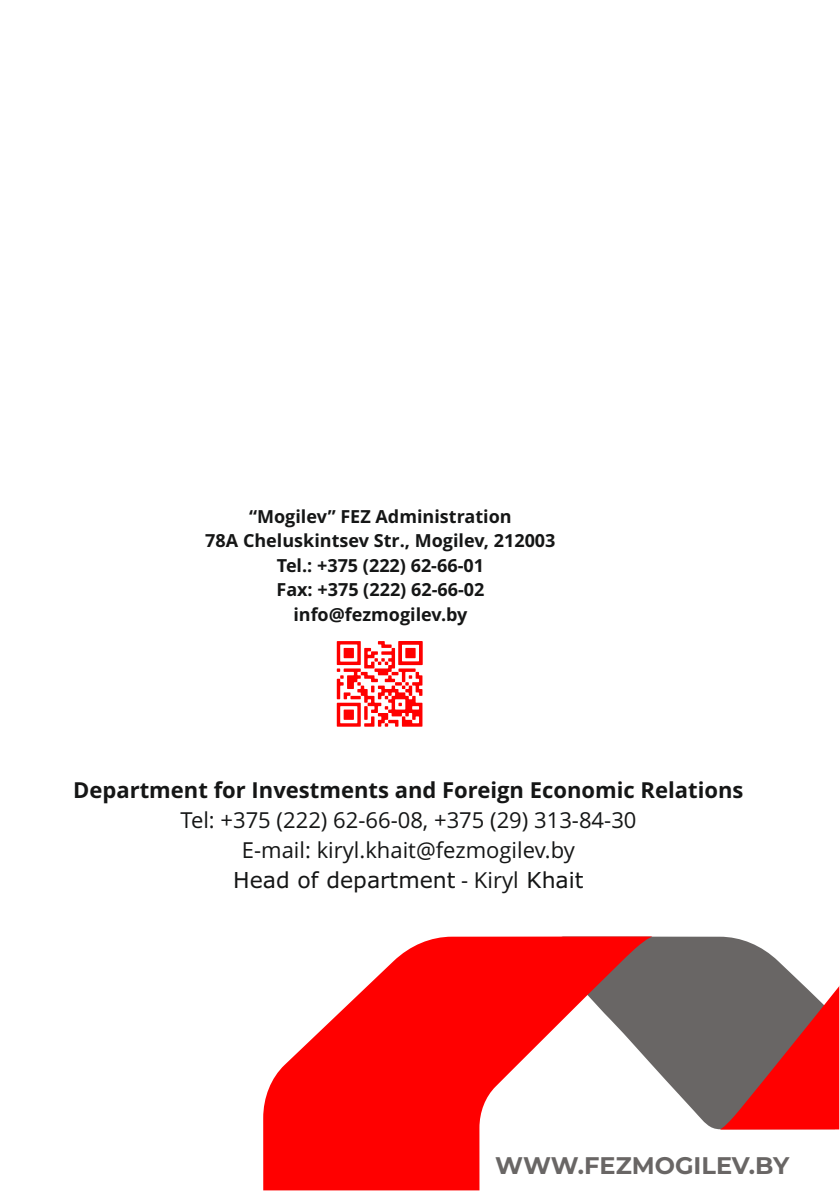
<style>
.page{position:relative;width:840px;height:1191px;background:#fff}
.page>*{position:absolute;margin:0;border:0;box-sizing:border-box;transform-origin:0 0}
.t1{font:700 24px "Montserrat";color:#696665}
.t2{font:22px "Open Sans";color:#151616}
.t3{font:700 22px "Open Sans";color:#151616}
.t4{font:22px "Verdana";color:#151616}
.t5{font:700 18px/24.6px "Open Sans";color:#151616;text-align:center}
.s1{font-family:"Open Sans"}
</style>
<div class="page">
<svg style="left:652px;top:936px;width:150px;height:193px;fill:#696665"></svg>
<svg style="left:719px;top:984px;width:118px;height:145px;background:#b13a3a"></svg>
<svg style="left:263px;top:936px;width:389px;height:253px;fill:#f00"></svg>
<svg style="left:336px;top:641px;width:86px;height:85px"></svg>
<p class="t5" style="left:205px;top:505px;width:351px">“Mogilev” FEZ Administration<br>78A Cheluskintsev Str., Mogilev, 212003<br>Tel.: +375 (222) 62-66-01<br>Fax: +375 (222) 62-66-02 info@fezmogilev.by</p>
<p class="t3" style="left:73px;top:781px;width:671px">Department for Investments and Foreign Economic Relations</p>
<p class="t2" style="left:242px;top:841px;width:334px">E-mail: kiryl.khait@fezmogilev.by</p>
<p class="t4" style="left:233px;top:871px;width:352px">Head of department <span class="s1">- Kiryl</span> Khait</p>
<p class="t2" style="left:180px;top:811px;width:457px">Tel: +375 (222) 62-66-08, +375 (29) 313-84-30</p>
<h1 class="t1" style="left:495px;top:1150px;width:296px">WWW.FEZMOGILEV.BY</h1>
</div>
